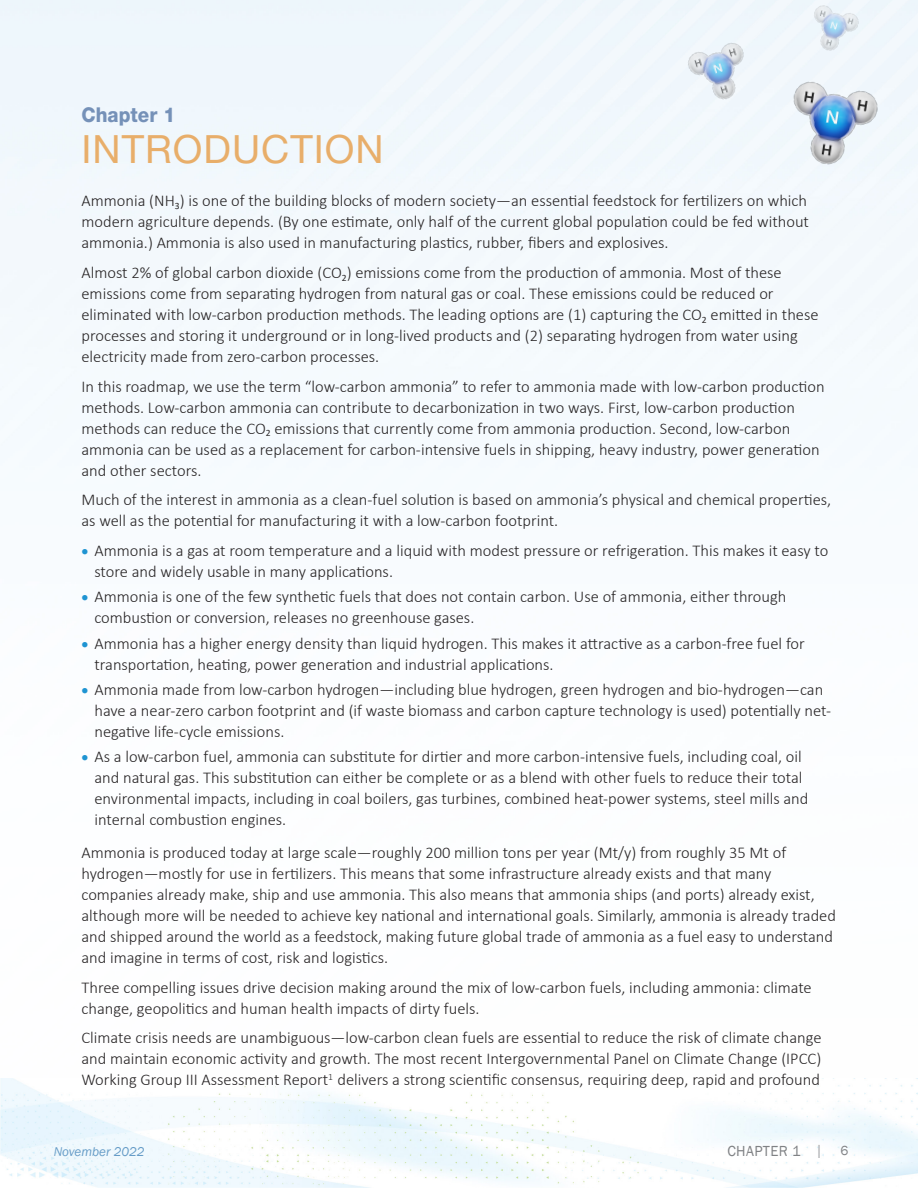
<style>
.page{position:relative;width:918px;height:1188px;background:#fff}
.page>*{position:absolute;margin:0;border:0;box-sizing:border-box;transform-origin:0 0}
._00_HEADING-00{font:39px "Helvetica Neue LT Std";letter-spacing:.025em;color:#e8ae6a}
._00_Heading-01b{font:800 20.4px "Helvetica Neue LT Std";letter-spacing:.005em;color:#7591b8;scale:.91 1}
._05_text_with_GREP_s{font:300 16.5px/21px "Calibri";color:#282526}
._00_Heading-04{font:15px "Franklin Gothic";letter-spacing:.025em;color:#808285}
.t1{font:italic 13.2px "Franklin Gothic";color:#669cc7}
.s1{color:#1f94d2}
.s2{font-size:19.5px;color:#a8a9ad}
.s3{font-size:13.5px}
</style>
<div class="page">
<img style="left:0;top:1078px;width:918px;height:110px">
<img style="left:772px;top:75px;width:118px;height:105px">
<img style="left:678px;top:36px;width:85px;height:77px">
<img style="left:800px;top:1px;width:66px;height:60px">
<p class="_00_Heading-01b" style="left:81px;top:103px;width:105px">Chapter 1</p>
<p class="_00_HEADING-00" style="left:81px;top:126px;width:304px">INTRODUCTION</p>
<p class="_05_text_with_GREP_s" style="left:81px;top:190px;width:729px;text-align:justify">Ammonia (NH<sub>3</sub>) is one of the building blocks of modern society—an essential feedstock for fertilizers on which modern agriculture depends. (By one estimate, only half of the current global population could be fed without ammonia.) Ammonia is also used in manufacturing plastics, rubber, fibers and explosives.</p>
<p class="_05_text_with_GREP_s" style="left:81px;top:262px;width:739px">Almost 2% of global carbon dioxide (CO<sub>2</sub>) emissions come from the production of ammonia. Most of these emissions come from separating hydrogen from natural gas or coal. These emissions could be reduced or eliminated with low-carbon production methods. The leading options are (1) capturing the CO<sub>2</sub> emitted in these processes and storing it underground or in long-lived products and (2) separating hydrogen from water using electricity made from zero-carbon processes.</p>
<p class="_05_text_with_GREP_s" style="left:81px;top:376px;width:745px">In this roadmap, we use the term “low-carbon ammonia” to refer to ammonia made with low-carbon production methods. Low-carbon ammonia can contribute to decarbonization in two ways. First, low-carbon production methods can reduce the CO<sub>2</sub> emissions that currently come from ammonia production. Second, low-carbon ammonia can be used as a replacement for carbon-intensive fuels in shipping, heavy industry, power generation and other sectors.</p>
<p class="_05_text_with_GREP_s" style="left:81px;top:489px;width:751px">Much of the interest in ammonia as a clean-fuel solution is based on ammonia’s physical and chemical properties, as well as the potential for manufacturing it with a low-carbon footprint.</p>
<p class="_05_text_with_GREP_s" style="left:94px;top:540px;width:735px;text-indent:-13px"><span class="s1">•</span> Ammonia is a gas at room temperature and a liquid with modest pressure or refrigeration. This makes it easy to store and widely usable in many applications.</p>
<p class="_05_text_with_GREP_s" style="left:94px;top:586px;width:693px;text-indent:-13px"><span class="s1">•</span> Ammonia is one of the few synthetic fuels that does not contain carbon. Use of ammonia, either through combustion or conversion, releases no greenhouse gases.</p>
<p class="_05_text_with_GREP_s" style="left:94px;top:633px;width:712px;text-indent:-13px"><span class="s1">•</span> Ammonia has a higher energy density than liquid hydrogen. This makes it attractive as a carbon-free fuel for transportation, heating, power generation and industrial applications.</p>
<p class="_05_text_with_GREP_s" style="left:94px;top:679px;width:738px;text-indent:-13px"><span class="s1">•</span> Ammonia made from low-carbon hydrogen—including blue hydrogen, green hydrogen and bio-hydrogen—can have a near-zero carbon footprint and (if waste biomass and carbon capture technology is used) potentially net&shy;negative life-cycle emissions.</p>
<p class="_05_text_with_GREP_s" style="left:94px;top:746px;width:715px;text-indent:-13px"><span class="s1">•</span> As a low-carbon fuel, ammonia can substitute for dirtier and more carbon-intensive fuels, including coal, oil and natural gas. This substitution can either be complete or as a blend with other fuels to reduce their total environmental impacts, including in coal boilers, gas turbines, combined heat-power systems, steel mills and internal combustion engines.</p>
<p class="_05_text_with_GREP_s" style="left:81px;top:842px;width:756px">Ammonia is produced today at large scale—roughly 200 million tons per year (Mt/y) from roughly 35 Mt of hydrogen—mostly for use in fertilizers. This means that some infrastructure already exists and that many companies already make, ship and use ammonia. This also means that ammonia ships (and ports) already exist, although more will be needed to achieve key national and international goals. Similarly, ammonia is already traded and shipped around the world as a feedstock, making future global trade of ammonia as a fuel easy to understand and imagine in terms of cost, risk and logistics.</p>
<p class="_05_text_with_GREP_s" style="left:81px;top:976px;width:732px">Three compelling issues drive decision making around the mix of low-carbon fuels, including ammonia: climate change, geopolitics and human health impacts of dirty fuels.</p>
<p class="_05_text_with_GREP_s" style="left:81px;top:1027px;width:742px;text-align:justify">Climate crisis needs are unambiguous—low-carbon clean fuels are essential to reduce the risk of climate change and maintain economic activity and growth. The most recent Intergovernmental Panel on Climate Change (IPCC)<br>Working Group III Assessment Report<sup>1</sup> delivers a strong scientific consensus, requiring deep, rapid and profound</p>
<p class="t1" style="left:54px;top:1143px;width:92px">November 2022</p>
<p class="_00_Heading-04" style="left:727px;top:1142px;width:122px">CHAPTER 1 <span class="s2">l</span> <span class="s3">6</span></p>
</div>
